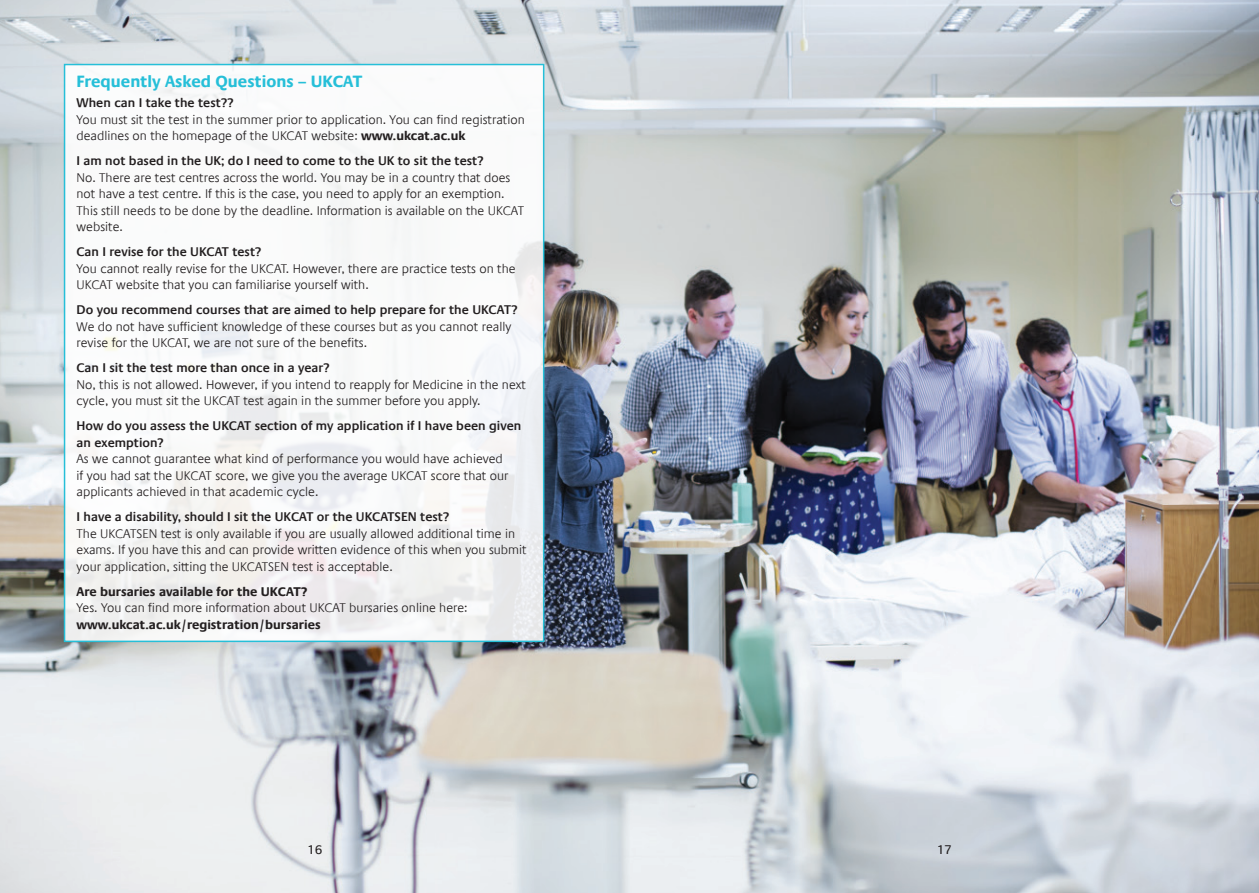
<style>
.page{position:relative;width:1259px;height:893px;background:#fff}
.page>*{position:absolute;margin:0;border:0;box-sizing:border-box;transform-origin:0 0}
.t1{font:700 16.5px "Praxis Com";color:#26bfd8}
.t2{font:300 12.75px/16.5px "Praxis Com";color:#231f20}
.t3{font:600 12.75px/16.5px "Praxis Com";color:#231f20}
.t4{font:700 12.75px "Praxis Com";color:#231f20}
.t5{font:12.75px "Praxis Com";color:#231f20}
.s1{font-weight:700}
</style>
<div class="page">
<img style="left:0;top:0;width:1259px;height:893px">
<div style="left:65px;top:65px;width:479px;height:577px;background:#fff"></div>
<div style="left:64px;top:64px;width:480px;height:578px;border:2px solid #26bfd8"></div>
<p class="t1" style="left:77px;top:71px;width:287px">Frequently Asked Questions – UKCAT</p>
<p class="t3" style="left:77px;top:95px;width:159px">When can I take the test??</p>
<p class="t2" style="left:77px;top:111px;width:450px">You must sit the test in the summer prior to application. You can find registration deadlines on the homepage of the UKCAT website: <span class="s1">www.ukcat.ac.uk</span></p>
<p class="t3" style="left:77px;top:153px;width:409px">I am not based in the UK; do I need to come to the UK to sit the test?</p>
<p class="t2" style="left:77px;top:169px;width:449px">No. There are test centres across the world. You may be in a country that does not have a test centre. If this is the case, you need to apply for an exemption.<br>This still needs to be done by the deadline. Information is available on the UKCAT website.</p>
<p class="t3" style="left:77px;top:244px;width:186px">Can I revise for the UKCAT test?</p>
<p class="t2" style="left:77px;top:260px;width:440px">You cannot really revise for the UKCAT. However, there are practice tests on the<br>UKCAT website that you can familiarise yourself with.</p>
<p class="t3" style="left:77px;top:302px;width:443px">Do you recommend courses that are aimed to help prepare for the UKCAT?</p>
<p class="t2" style="left:77px;top:318px;width:436px">We do not have sufficient knowledge of these courses but as you cannot really revise for the UKCAT, we are not sure of the benefits.</p>
<p class="t3" style="left:77px;top:360px;width:255px">Can I sit the test more than once in a year?</p>
<p class="t2" style="left:77px;top:376px;width:451px">No, this is not allowed. However, if you intend to reapply for Medicine in the next cycle, you must sit the UKCAT test again in the summer before you apply.</p>
<p class="t3" style="left:77px;top:418px;width:446px">How do you assess the UKCAT section of my application if I have been given an exemption?</p>
<p class="t2" style="left:77px;top:451px;width:433px">As we cannot guarantee what kind of performance you would have achieved if you had sat the UKCAT score, we give you the average UKCAT score that our applicants achieved in that academic cycle.</p>
<p class="t3" style="left:77px;top:509px;width:374px">I have a disability, should I sit the UKCAT or the UKCATSEN test?</p>
<p class="t2" style="left:77px;top:525px;width:452px">The UKCATSEN test is only available if you are usually allowed additional time in exams. If you have this and can provide written evidence of this when you submit your application, sitting the UKCATSEN test is acceptable.</p>
<p class="t4" style="left:77px;top:584px;width:233px">Are bursaries available for the UKCAT?</p>
<p class="t2" style="left:77px;top:600px;width:392px">Yes. You can find more information about UKCAT bursaries online here:</p>
<p class="t4" style="left:77px;top:617px;width:246px">www.ukcat.ac.uk/registration/bursaries</p>
<p class="t5" style="left:307px;top:842px;width:17px">16</p>
<p class="t5" style="left:936px;top:842px;width:17px">17</p>
</div>
